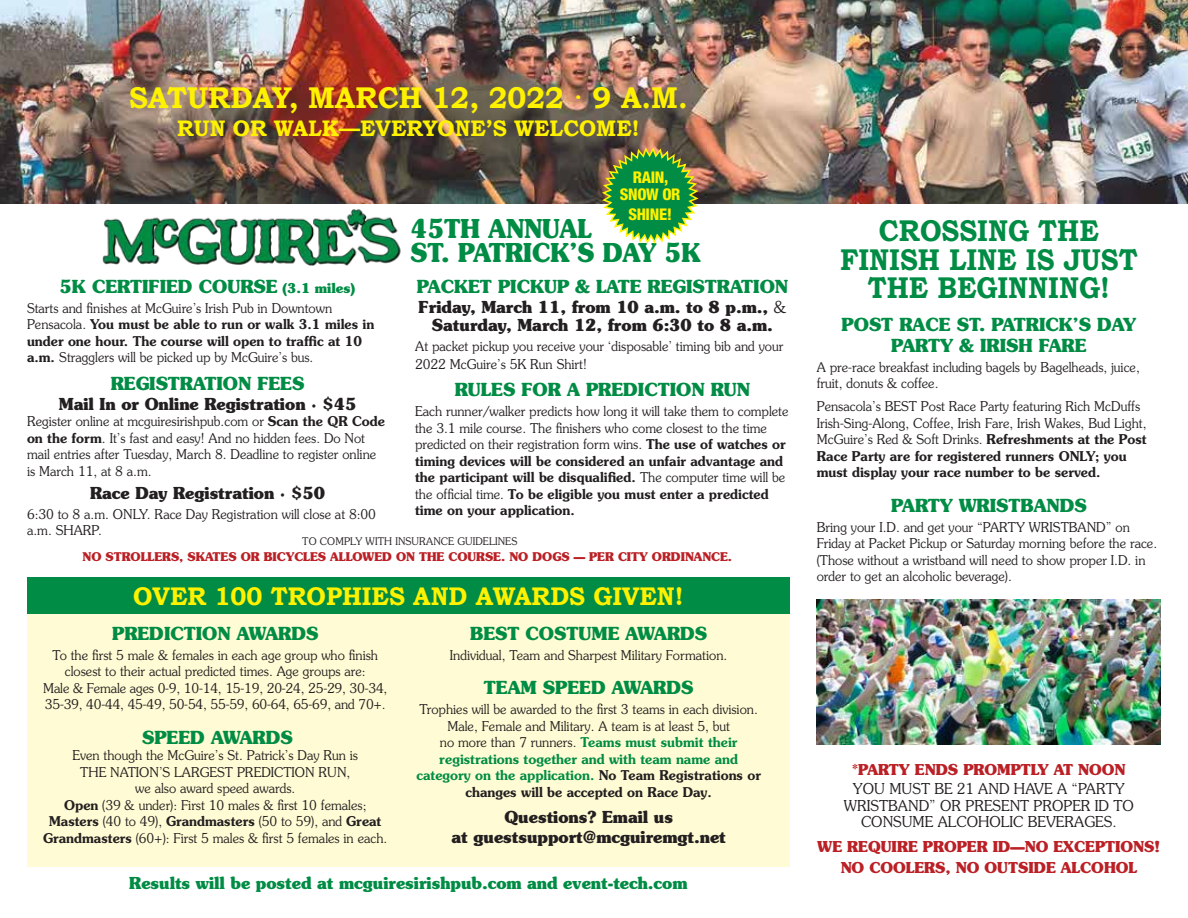
<style>
.page{position:relative;width:1188px;height:918px;background:#fff}
.page>*{position:absolute;margin:0;border:0;box-sizing:border-box;transform-origin:0 0}
.t1{font:700 30px/28.5px "Bookman Old Style";color:#008c44;text-align:center;scale:.9 1}
.t2{font:700 30px "Bookman Old Style";color:#fff200;scale:.95 1}
.t3{font:700 25.95px/24px "Souvenir";color:#008c44;scale:.9 1}
.t4{font:700 25.5px "Bookman Old Style";color:#fff200;scale:.95 1}
.t5{font:700 22.5px "Bookman Old Style";color:#fff200;scale:.95 1}
.t6{font:700 18px/21px "Souvenir";color:#008c44;text-align:center;scale:.95 1}
.t7{font:700 16.5px/18px "Souvenir";color:#231f20;text-align:center;scale:.95 1}
.t8{font:700 16.5px "Souvenir";color:#008c44;scale:.95 1}
.t9{font:800 condensed 16.2px/17.4px "Helvetica Neue";letter-spacing:-.02em;color:#fff200;text-align:center}
.t10{font:700 15px/21.3px "Souvenir";color:#ba2025;text-align:center;scale:.95 1}
.t11{font:300 15px/16.5px "Souvenir";color:#231f20;text-align:center;scale:.95 1}
.t12{font:300 13.5px/16.5px "Souvenir";color:#231f20;scale:.95 1}
.t13{font:700 12px "Souvenir";color:#ba2025;scale:.95 1}
.t14{font:300 10.5px "Souvenir";letter-spacing:.01em;color:#231f20;scale:.95 1}
.s1{font-size:13.5px}
.s2{font-weight:600}
.s3{font-weight:300}
.s4{font-weight:600;color:#008c44}
</style>
<div class="page">
<div style="left:27px;top:578px;width:763px;height:289px;background:#fffcd5"></div>
<div style="left:27px;top:578px;width:763px;height:36px;background:#008c44"></div>
<img style="left:0;top:0;width:1188px;height:203px">
<img style="left:102px;top:209px;width:299px;height:57px">
<svg style="left:600px;top:146px;width:100px;height:98px;background:#579d5d"></svg>
<img style="left:817px;top:599px;width:344px;height:145px">
<h1 class="t2" style="left:129px;top:80px;width:590px">SATURDAY, MARCH 12, 2022 · 9 A.M.</h1>
<h3 class="t5" style="left:177px;top:115px;width:488px">RUN OR WALK—EVERYONE’S WELCOME!</h3>
<p class="t9" style="left:620px;top:168px;width:62px">RAIN,<br>SNOW OR</p>
<p class="t9" style="left:628px;top:205px;width:45px">SHINE!</p>
<h2 class="t3" style="left:411px;top:217px;width:324px">45TH ANNUAL<br>ST. PATRICK’S DAY 5K</h2>
<h3 class="t6" style="left:60px;top:276px;width:313px">5K CERTIFIED COURSE <span class="s1">(3.1 miles)</span></h3>
<p class="t12" style="left:27px;top:299px;width:367px">Starts and finishes at McGuire’s Irish Pub in Downtown Pensacola. <span class="s2">You must be able to run or walk 3.1 miles in under one hour. The course will open to traffic at 10 a.m.</span> Stragglers will be picked up by McGuire’s bus.</p>
<h3 class="t6" style="left:111px;top:373px;width:205px">REGISTRATION FEES</h3>
<p class="t7" style="left:59px;top:395px;width:315px">Mail In or Online Registration · $45</p>
<p class="t12" style="left:27px;top:413px;width:378px">Register online at mcguiresirishpub.com or <span class="s2">Scan the QR Code on the form</span>. It’s fast and easy! And no hidden fees. Do Not mail entries after Tuesday, March 8. Deadline to register online is March 11, at 8 a.m.</p>
<p class="t7" style="left:90px;top:484px;width:249px">Race Day Registration · $50</p>
<p class="t12" style="left:27px;top:505px;width:369px">6:30 to 8 a.m. ONLY. Race Day Registration will close at 8:00 a.m. SHARP.</p>
<h3 class="t6" style="left:417px;top:276px;width:392px">PACKET PICKUP &amp; LATE REGISTRATION</h3>
<p class="t7" style="left:419px;top:298px;width:388px">Friday, March 11, from 10 a.m. to 8 p.m., <span class="s3">&amp;<br></span>Saturday, March 12, from 6:30 to 8 a.m.</p>
<p class="t12" style="left:415px;top:336px;width:389px;line-height:18px">At packet pickup you receive your ‘disposable’ timing bib and your<br>2022 McGuire’s 5K Run Shirt!</p>
<h3 class="t6" style="left:455px;top:379px;width:312px">RULES FOR A PREDICTION RUN</h3>
<p class="t12" style="left:415px;top:403px;width:395px">Each runner/walker predicts how long it will take them to complete the 3.1 mile course. The finishers who come closest to the time predicted on their registration form wins. <span class="s2">The use of watches or timing devices will be considered an unfair advantage and the participant will be disqualified.</span> The computer time will be the official time. <span class="s2">To be eligible you must enter a predicted time on your application.</span></p>
<p class="t14" style="left:302px;top:535px;width:228px">TO COMPLY WITH INSURANCE GUIDELINES</p>
<p class="t13" style="left:83px;top:549px;width:685px">NO STROLLERS, SKATES OR BICYCLES ALLOWED ON THE COURSE. NO DOGS — PER CITY ORDINANCE.</p>
<h3 class="t4" style="left:133px;top:581px;width:581px">OVER 100 TROPHIES AND AWARDS GIVEN!</h3>
<h3 class="t6" style="left:112px;top:623px;width:219px">PREDICTION AWARDS</h3>
<p class="t12" style="left:43px;top:646px;width:364px;text-align:center">To the first 5 male &amp; females in each age group who finish closest to their actual predicted times. Age groups are:<br>Male &amp; Female ages 0-9, 10-14, 15-19, 20-24, 25-29, 30-34, 35-39, 40-44, 45-49, 50-54, 55-59, 60-64, 65-69, and 70+.</p>
<h3 class="t6" style="left:142px;top:727px;width:160px">SPEED AWARDS</h3>
<p class="t12" style="left:43px;top:747px;width:364px;text-align:center">Even though the McGuire’s St. Patrick’s Day Run is<br>THE NATION’S LARGEST PREDICTION RUN,<br>we also award speed awards.<br><span class="s2">Open</span> (39 &amp; under): First 10 males &amp; first 10 females; <span class="s2">Masters</span> (40 to 49), <span class="s2">Grandmasters</span> (50 to 59), and <span class="s2">Great Grandmasters</span> (60+): First 5 males &amp; first 5 females in each.</p>
<h3 class="t6" style="left:470px;top:623px;width:251px">BEST COSTUME AWARDS</h3>
<p class="t12" style="left:450px;top:646px;width:294px">Individual, Team and Sharpest Military Formation.</p>
<h3 class="t6" style="left:484px;top:677px;width:222px">TEAM SPEED AWARDS</h3>
<p class="t12" style="left:416px;top:701px;width:364px;text-align:center">Trophies will be awarded to the first 3 teams in each division.<br>Male, Female and Military. A team is at least 5, but<br>no more than 7 runners. <span class="s4">Teams must submit their registrations together and with team name and category on the application.</span> <span class="s2">No Team Registrations or changes will be accepted on Race Day.</span></p>
<p class="t7" style="left:452px;top:807px;width:290px;line-height:19.8px">Questions? Email us<br>at guestsupport@mcguiremgt.net</p>
<p class="t8" style="left:129px;top:873px;width:589px">Results will be posted at mcguiresirishpub.com and event-tech.com</p>
<h1 class="t1" style="left:840px;top:216px;width:332px">CROSSING THE<br>FINISH LINE IS JUST<br>THE BEGINNING!</h1>
<h3 class="t6" style="left:842px;top:314px;width:311px">POST RACE ST. PATRICK’S DAY<br>PARTY &amp; IRISH FARE</h3>
<p class="t12" style="left:817px;top:358px;width:342px">A pre-race breakfast including bagels by Bagelheads, juice, fruit, donuts &amp; coffee.</p>
<p class="t12" style="left:817px;top:398px;width:349px">Pensacola’s BEST Post Race Party featuring Rich McDuffs Irish-Sing-Along, Coffee, Irish Fare, Irish Wakes, Bud Light, McGuire’s Red &amp; Soft Drinks. <span class="s2">Refreshments at the Post Race Party are for registered runners ONLY; you must display your race number to be served.</span></p>
<h3 class="t6" style="left:891px;top:495px;width:208px">PARTY WRISTBANDS</h3>
<p class="t12" style="left:817px;top:518px;width:360px">Bring your I.D. and get your “PARTY WRISTBAND” on Friday at Packet Pickup or Saturday morning before the race. (Those without a wristband will need to show proper I.D. in order to get an alcoholic beverage).</p>
<p class="t10" style="left:852px;top:758px;width:289px">*PARTY ENDS PROMPTLY AT NOON</p>
<p class="t11" style="left:844px;top:780px;width:307px">YOU MUST BE 21 AND HAVE A “PARTY<br>WRISTBAND” OR PRESENT PROPER ID TO<br>CONSUME ALCOHOLIC BEVERAGES.</p>
<p class="t10" style="left:818px;top:836px;width:362px">WE REQUIRE PROPER ID—NO EXCEPTIONS!<br>NO COOLERS, NO OUTSIDE ALCOHOL</p>
</div>
